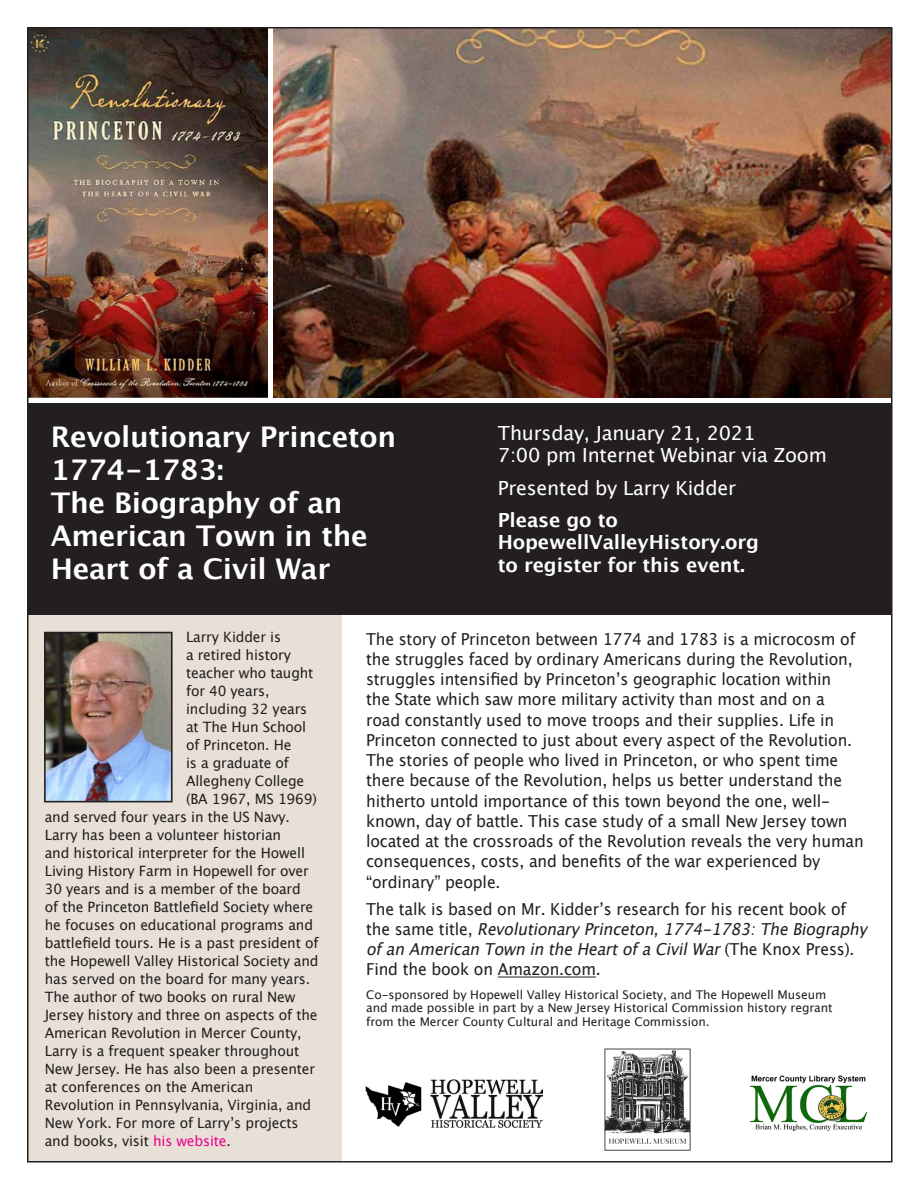
<style>
.page{position:relative;width:918px;height:1188px;background:#fff}
.page>*{position:absolute;margin:0;border:0;box-sizing:border-box;transform-origin:0 0}
.t1{font:700 28.5px/33px "Lucida Grande";letter-spacing:-.01em;color:#fff}
.t2{font:19.5px/22.5px "Lucida Grande";letter-spacing:-.01em;color:#fff}
.t3{font:700 19.5px/22.5px "Lucida Grande";letter-spacing:-.01em;color:#fff}
.t4{font:16.5px/20.2px "Lucida Grande";letter-spacing:-.01em;color:#231f20;scale:.95 1}
.t5{font:14.25px "Lucida Grande";letter-spacing:-.01em;color:#231f20}
.t6{font:12px/13.8px "Lucida Grande";letter-spacing:-.005em;color:#231f20}
.s1{color:#ed028c}
.s2{font-style:italic}
</style>
<div class="page">
<div style="left:27px;top:615px;width:315px;height:546px;background:#e8e0d7"></div>
<img style="left:273px;top:30px;width:616px;height:367px">
<img style="left:365px;top:1079px;width:177px;height:49px">
<img style="left:604px;top:1048px;width:87px;height:103px">
<img style="left:47px;top:635px;width:123px;height:164px">
<div style="left:44px;top:632px;width:129px;height:170px;border:2px solid #231f20"></div>
<img style="left:751px;top:1075px;width:115px;height:56px">
<img style="left:30px;top:30px;width:238px;height:367px">
<hr style="left:498px;top:977px;width:98px;height:1px;background:#231f20">
<div style="left:27px;top:403px;width:865px;height:212px;background:#231f20"></div>
<p class="t1" style="left:51px;top:420px;width:347px">Revolutionary Princeton<br>1774-1783:</p>
<p class="t1" style="left:51px;top:486px;width:319px">The Biography of an<br>American Town in the<br>Heart of a Civil War</p>
<p class="t2" style="left:498px;top:422px;width:331px">Thursday, January 21, 2021<br>7:00 pm Internet Webinar via Zoom</p>
<p class="t2" style="left:498px;top:477px;width:240px">Presented by Larry Kidder</p>
<p class="t3" style="left:498px;top:509px;width:263px">Please go to<br>HopewellValleyHistory.org to register for this event.</p>
<p class="t5" style="left:186px;top:629px;width:97px">Larry Kidder is</p>
<p class="t5" style="left:186px;top:647px;width:106px">a retired history</p>
<p class="t5" style="left:186px;top:665px;width:129px">teacher who taught</p>
<p class="t5" style="left:186px;top:683px;width:85px">for 40 years,</p>
<p class="t5" style="left:186px;top:701px;width:123px">including 32 years</p>
<p class="t5" style="left:186px;top:719px;width:122px">at The Hun School</p>
<p class="t5" style="left:186px;top:737px;width:107px">of Princeton. He</p>
<p class="t5" style="left:186px;top:755px;width:104px">is a graduate of</p>
<p class="t5" style="left:186px;top:773px;width:120px">Allegheny College</p>
<p class="t5" style="left:186px;top:791px;width:132px">(BA 1967, MS 1969)</p>
<p class="t5" style="left:45px;top:809px;width:247px">and served four years in the US Navy.</p>
<p class="t5" style="left:45px;top:827px;width:238px">Larry has been a volunteer historian</p>
<p class="t5" style="left:45px;top:845px;width:262px">and historical interpreter for the Howell</p>
<p class="t5" style="left:45px;top:863px;width:266px">Living History Farm in Hopewell for over</p>
<p class="t5" style="left:45px;top:881px;width:258px">30 years and is a member of the board</p>
<p class="t5" style="left:45px;top:899px;width:270px">of the Princeton Battlefield Society where</p>
<p class="t5" style="left:45px;top:917px;width:270px">he focuses on educational programs and</p>
<p class="t5" style="left:45px;top:935px;width:275px">battlefield tours. He is a past president of</p>
<p class="t5" style="left:45px;top:953px;width:275px">the Hopewell Valley Historical Society and</p>
<p class="t5" style="left:45px;top:971px;width:267px">has served on the board for many years.</p>
<p class="t5" style="left:45px;top:989px;width:252px">The author of two books on rural New</p>
<p class="t5" style="left:45px;top:1007px;width:274px">Jersey history and three on aspects of the</p>
<p class="t5" style="left:45px;top:1025px;width:258px">American Revolution in Mercer County,</p>
<p class="t5" style="left:45px;top:1043px;width:256px">Larry is a frequent speaker throughout</p>
<p class="t5" style="left:45px;top:1061px;width:272px">New Jersey. He has also been a presenter</p>
<p class="t5" style="left:45px;top:1079px;width:210px">at conferences on the American</p>
<p class="t5" style="left:45px;top:1097px;width:268px">Revolution in Pennsylvania, Virginia, and</p>
<p class="t5" style="left:45px;top:1115px;width:255px">New York. For more of Larry’s projects</p>
<p class="t5" style="left:45px;top:1133px;width:188px">and books, visit <span class="s1">his website</span>.</p>
<p class="t4" style="left:366px;top:629px;width:525px">The story of Princeton between 1774 and 1783 is a microcosm of the struggles faced by ordinary Americans during the Revolution, struggles intensified by Princeton’s geographic location within<br>the State which saw more military activity than most and on a<br>road constantly used to move troops and their supplies. Life in Princeton connected to just about every aspect of the Revolution.<br>The stories of people who lived in Princeton, or who spent time there because of the Revolution, helps us better understand the hitherto untold importance of this town beyond the one, well&shy;known, day of battle. This case study of a small New Jersey town located at the crossroads of the Revolution reveals the very human consequences, costs, and benefits of the war experienced by “ordinary” people.</p>
<p class="t4" style="left:366px;top:899px;width:535px">The talk is based on Mr. Kidder’s research for his recent book of<br>t h e s a m e t i t l e , <span class="s2">RevolutionaryPrinceton,1774-1783:TheBiography ofanAmericanTownintheHeartofaCivilWar</span>(T h e K n o x P r e s s ) .<br>Find the book on Amazon.com.</p>
<p class="t6" style="left:366px;top:987px;width:468px">Co-sponsored by Hopewell Valley Historical Society, and The Hopewell Museum and made possible in part by a New Jersey Historical Commission history regrant from the Mercer County Cultural and Heritage Commission.</p>
</div>
